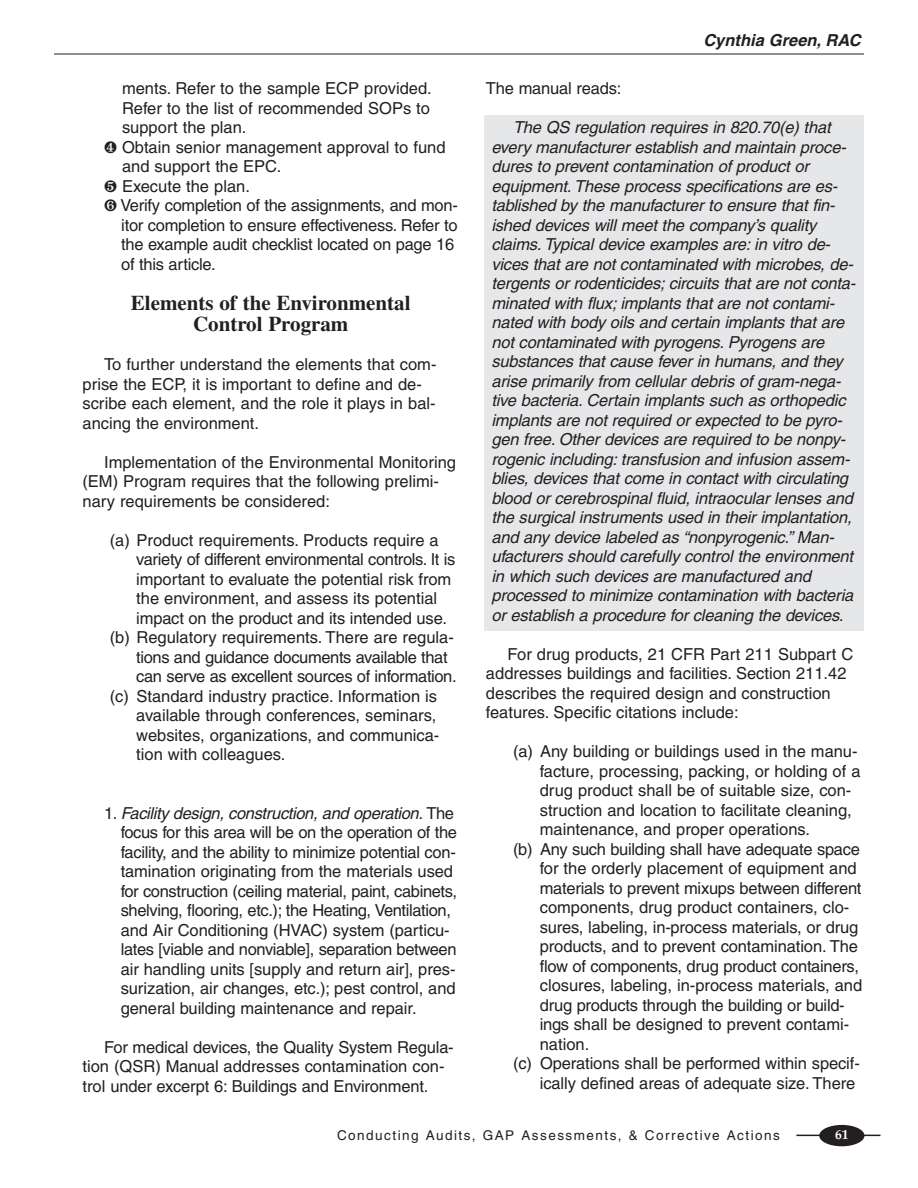
<style>
.page{position:relative;width:918px;height:1188px;background:#fff}
.page>*{position:absolute;margin:0;border:0;box-sizing:border-box;transform-origin:0 0}
.t1{font:700 21px/21px "Times";color:#231f20;text-align:center}
.t2{font:16.5px/19.5px "Helvetica";letter-spacing:-.005em;color:#231f20}
.t3{font:italic 16.5px/19.5px "Helvetica";letter-spacing:-.01em;color:#231f20}
.t4{font:italic 700 16.5px "Helvetica";color:#231f20}
.t5{font:13.5px "Helvetica";letter-spacing:.11em;color:#231f20}
.t6{font:700 13.5px "Palatino";color:#fff}
.s1{font-style:italic}
</style>
<div class="page">
<hr style="left:796px;top:1135px;width:84px;height:1px;background:#231f20">
<div style="left:819px;top:1125px;width:45px;height:21px;background:#231f20;border-radius:50%"></div>
<div style="left:485px;top:115px;width:379px;height:515px;background:#e6e7e9"></div>
<hr style="left:54px;top:54px;width:810px;height:1px;background:#231f20">
<p class="t2" style="left:122px;top:80px;width:311px">ments. Refer to the sample ECP provided.</p>
<p class="t2" style="left:122px;top:100px;width:310px">Refer to the list of recommended SOPs to</p>
<p class="t2" style="left:122px;top:119px;width:126px">support the plan.</p>
<p class="t2" style="left:104px;top:139px;width:343px">❹ Obtain senior management approval to fund</p>
<p class="t2" style="left:122px;top:158px;width:161px">and support the EPC.</p>
<p class="t2" style="left:104px;top:178px;width:147px">❺ Execute the plan.</p>
<p class="t2" style="left:104px;top:197px;width:355px">❻ Verify completion of the assignments, and mon-</p>
<p class="t2" style="left:121px;top:217px;width:338px">itor completion to ensure effectiveness. Refer to</p>
<p class="t2" style="left:121px;top:236px;width:334px">the example audit checklist located on page 16</p>
<p class="t2" style="left:121px;top:256px;width:96px">of this article.</p>
<p class="t1" style="left:131px;top:295px;width:281px">Elements of the Environmental<br>Control Program</p>
<p class="t2" style="left:82px;top:356px;width:356px;text-indent:22px">To further understand the elements that com&shy;prise the ECP, it is important to define and de&shy;scribe each element, and the role it plays in bal&shy;ancing the environment.</p>
<p class="t2" style="left:82px;top:454px;width:375px;text-indent:22px">Implementation of the Environmental Monitoring (EM) Program requires that the following prelimi&shy;nary requirements be considered:</p>
<p class="t2" style="left:110px;top:532px;width:330px">(a) Product requirements. Products require a</p>
<p class="t2" style="left:136px;top:551px;width:321px">variety of different environmental controls. It is</p>
<p class="t2" style="left:136px;top:571px;width:316px">important to evaluate the potential risk from</p>
<p class="t2" style="left:136px;top:590px;width:302px">the environment, and assess its potential</p>
<p class="t2" style="left:136px;top:610px;width:312px">impact on the product and its intended use.</p>
<p class="t2" style="left:110px;top:629px;width:346px">(b) Regulatory requirements. There are regula-</p>
<p class="t2" style="left:136px;top:649px;width:313px">tions and guidance documents available that</p>
<p class="t2" style="left:136px;top:668px;width:322px">can serve as excellent sources of information.</p>
<p class="t2" style="left:110px;top:688px;width:329px">(c) Standard industry practice. Information is</p>
<p class="t2" style="left:136px;top:707px;width:302px">available through conferences, seminars,</p>
<p class="t2" style="left:136px;top:727px;width:305px">websites, organizations, and communica-</p>
<p class="t2" style="left:136px;top:746px;width:151px">tion with colleagues.</p>
<p class="t2" style="left:121px;top:805px;width:338px;text-indent:-17px">1 . <span class="s1">Facility design, construction, and operation.</span> T h e focus for this area will be on the operation of the facility, and the ability to minimize potential con&shy;tamination originating from the materials used for construction (ceiling material, paint, cabinets, shelving, flooring, etc.); the Heating, Ventilation, and Air Conditioning (HVAC) system (particu&shy;lates [viable and nonviable], separation between air handling units [supply and return air], pres&shy;surization, air changes, etc.); pest control, and general building maintenance and repair.</p>
<p class="t2" style="left:82px;top:1039px;width:373px;text-indent:22px">For medical devices, the Quality System Regula&shy;tion (QSR) Manual addresses contamination con&shy;trol under excerpt 6: Buildings and Environment.</p>
<p class="t4" style="left:703px;top:35px;width:162px">Cynthia Green, RAC</p>
<p class="t2" style="left:486px;top:80px;width:137px">The manual reads:</p>
<p class="t3" style="left:491px;top:119px;width:369px;text-indent:22px">The QS regulation requires in 820.70(e) that every manufacturer establish and maintain proce&shy;dures to prevent contamination of product or equipment. These process specifications are es&shy;tablished by the manufacturer to ensure that fin&shy;ished devices will meet the company ’s quality claims. Typical device examples are: in vitro de&shy;vices that are not contaminated with microbes, de&shy;tergents or rodenticides; circuits that are not conta&shy;minated with flux; implants that are not contami&shy;nated with body oils and certain implants that are not contaminated with pyrogens. Pyrogens are substances that cause fever in humans, and they arise primarily from cellular debris of gram-nega&shy;tive bacteria. Certain implants such as orthopedic implants are not required or expected to be pyro&shy;gen free. Other devices are required to be nonpy - rogenic including: transfusion and infusion assem&shy;blies, devices that come in contact with circulating blood or cerebrospinal fluid, intraocular lenses and the surgical instruments used in their implantation, and any device labeled as “nonpyrogenic.” Man&shy;ufacturers should carefully control the environment in which such devices are manufactured and processed to minimize contamination with bacteria or establish a procedure for cleaning the devices.</p>
<p class="t2" style="left:486px;top:646px;width:369px;text-indent:22px">For drug products, 21 CFR Part 211 Subpart C addresses buildings and facilities. Section 211.42 describes the required design and construction features. Specific citations include:</p>
<p class="t2" style="left:513px;top:743px;width:346px">(a) Any building or buildings used in the manu-</p>
<p class="t2" style="left:540px;top:763px;width:322px">facture, processing, packing, or holding of a</p>
<p class="t2" style="left:540px;top:782px;width:313px">drug product shall be of suitable size, con-</p>
<p class="t2" style="left:540px;top:802px;width:313px">struction and location to facilitate cleaning,</p>
<p class="t2" style="left:540px;top:821px;width:272px">maintenance, and proper operations.</p>
<p class="t2" style="left:513px;top:841px;width:348px">(b) Any such building shall have adequate space</p>
<p class="t2" style="left:540px;top:860px;width:318px">for the orderly placement of equipment and</p>
<p class="t2" style="left:540px;top:880px;width:323px">materials to prevent mixups between different</p>
<p class="t2" style="left:540px;top:899px;width:311px">components, drug product containers, clo-</p>
<p class="t2" style="left:540px;top:919px;width:320px">sures, labeling, in-process materials, or drug</p>
<p class="t2" style="left:540px;top:938px;width:320px">products, and to prevent contamination. The</p>
<p class="t2" style="left:540px;top:958px;width:321px">flow of components, drug product containers,</p>
<p class="t2" style="left:540px;top:977px;width:324px">closures, labeling, in-process materials, and</p>
<p class="t2" style="left:540px;top:997px;width:306px">drug products through the building or build-</p>
<p class="t2" style="left:540px;top:1016px;width:311px">ings shall be designed to prevent contami-</p>
<p class="t2" style="left:540px;top:1036px;width:51px">nation.</p>
<p class="t2" style="left:513px;top:1055px;width:348px">(c) Operations shall be performed within specif-</p>
<p class="t2" style="left:540px;top:1075px;width:317px">ically defined areas of adequate size. There</p>
<p class="t5" style="left:337px;top:1131px;width:444px">Conducting Audits, GAP Assessments, &amp; Corrective Actions</p>
<p class="t6" style="left:835px;top:1129px;width:15px">61</p>
</div>
